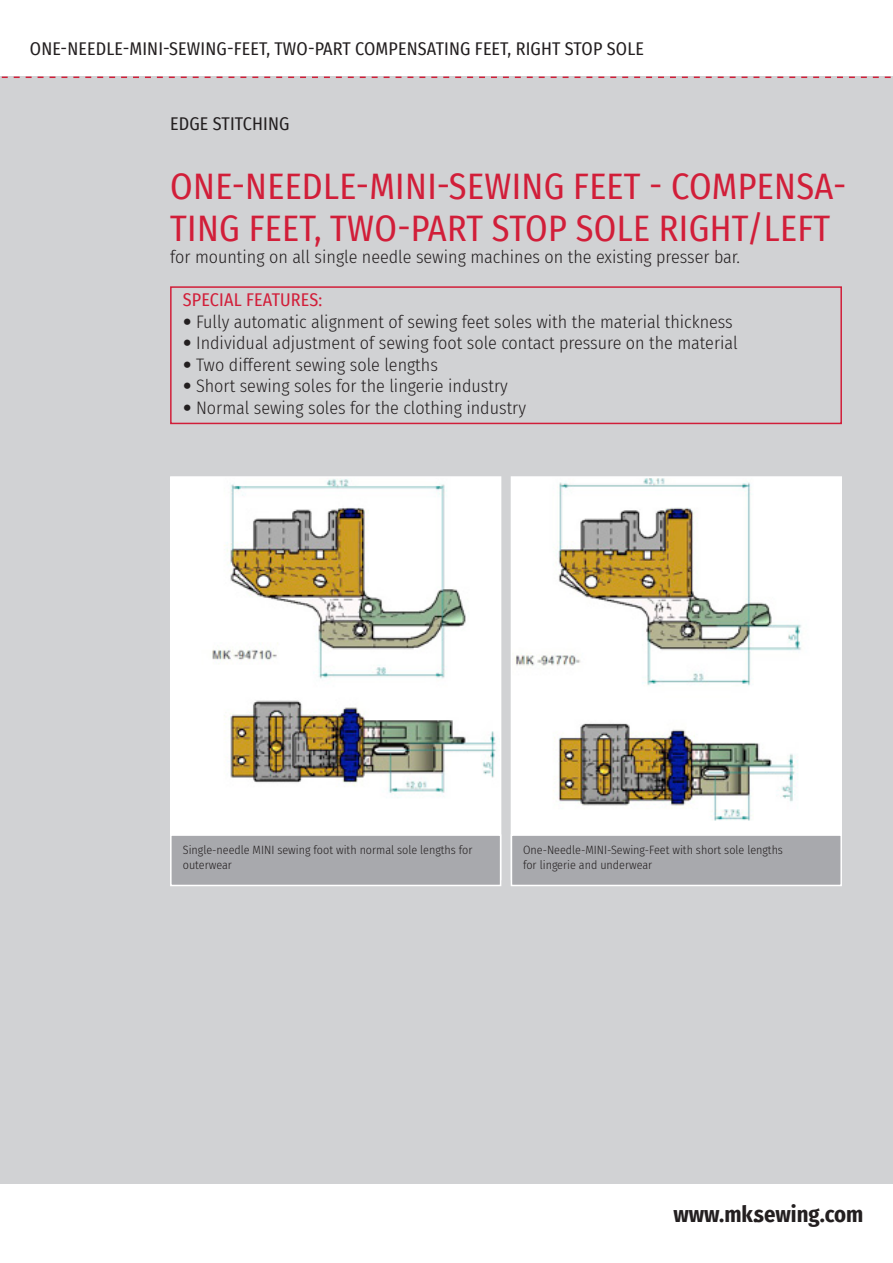
<style>
.page{position:relative;width:893px;height:1263px;background:#fff}
.page>*{position:absolute;margin:0;border:0;box-sizing:border-box;transform-origin:0 0}
.t1{font:36px/42px "Fira Sans Condensed";letter-spacing:.01em;color:#d11e39}
.t2{font:700 22.5px "Fira Sans Condensed";color:#231f20}
.t3{font:300 18px "Fira Sans Condensed";color:#231f20}
.t4{font:18px "Fira Sans Condensed";letter-spacing:.01em;color:#231f20}
.t5{font:18px "Fira Sans Condensed";letter-spacing:.01em;color:#d11e39}
.t6{font:300 12px/14.4px "Fira Sans Condensed";color:#231f20}
.s1{font-family:"Frutiger";font-weight:400;font-stretch:condensed}
</style>
<div class="page">
<div style="left:0;top:77px;width:893px;height:1186px;background:#d1d2d4"></div>
<svg style="left:1px;top:77px;width:890px;height:1px"></svg>
<div style="left:170px;top:286px;width:672px;height:138px;border:2px solid #d11e39"></div>
<img style="left:173px;top:479px;width:325px;height:355px">
<div style="left:170px;top:476px;width:331px;height:404px;border:2px solid #fff"></div>
<img style="left:514px;top:479px;width:325px;height:355px">
<div style="left:511px;top:476px;width:331px;height:404px;border:2px solid #fff"></div>
<div style="left:511px;top:834px;width:331px;height:52px;background:#a8a9ad;border:2px solid #fff"></div>
<div style="left:184px;top:801px;width:311px;height:54px;background:#fff"></div>
<div style="left:170px;top:834px;width:331px;height:52px;background:#a8a9ad;border:2px solid #fff"></div>
<div style="left:0;top:1184px;width:893px;height:79px;background:#fff"></div>
<p class="t4" style="left:30px;top:35px;width:616px">ONE-NEEDLE-MINI-SEWING-FEET, TWO-PART COMPENSATING FEET, RIGHT STOP SOLE</p>
<p class="t4" style="left:170px;top:110px;width:121px">EDGE STITCHING</p>
<p class="t1" style="left:170px;top:165px;width:678px">ONE-NEEDLE-MINI-SEWING FEET - COMPENSA-<br>TING FEET, TWO-PART STOP SOLE RIGHT/LEFT</p>
<p class="t3" style="left:170px;top:244px;width:571px">for mounting on all single needle sewing machines on the existing presser bar.</p>
<p class="t5" style="left:183px;top:286px;width:141px">SPECIAL FEATURES:</p>
<p class="t3" style="left:183px;top:309px;width:552px"><span class="s1">•</span> Fully automatic alignment of sewing feet soles with the material thickness</p>
<p class="t3" style="left:183px;top:330px;width:556px"><span class="s1">•</span> Individual adjustment of sewing foot sole contact pressure on the material</p>
<p class="t3" style="left:183px;top:352px;width:257px"><span class="s1">•</span> Two different sewing sole lengths</p>
<p class="t3" style="left:183px;top:373px;width:327px"><span class="s1">•</span> Short sewing soles for the lingerie industry</p>
<p class="t3" style="left:183px;top:395px;width:345px"><span class="s1">•</span> Normal sewing soles for the clothing industry</p>
<p class="t6" style="left:183px;top:843px;width:291px">Single-needle MINI sewing foot with normal sole lengths for outerwear</p>
<p class="t6" style="left:523px;top:843px;width:261px">One-Needle-MINI-Sewing-Feet with short sole lengths</p>
<p class="t6" style="left:523px;top:857px;width:131px">for lingerie and underwear</p>
<p class="t2" style="left:673px;top:1195px;width:191px">www.mk. sewing.com</p>
</div>
